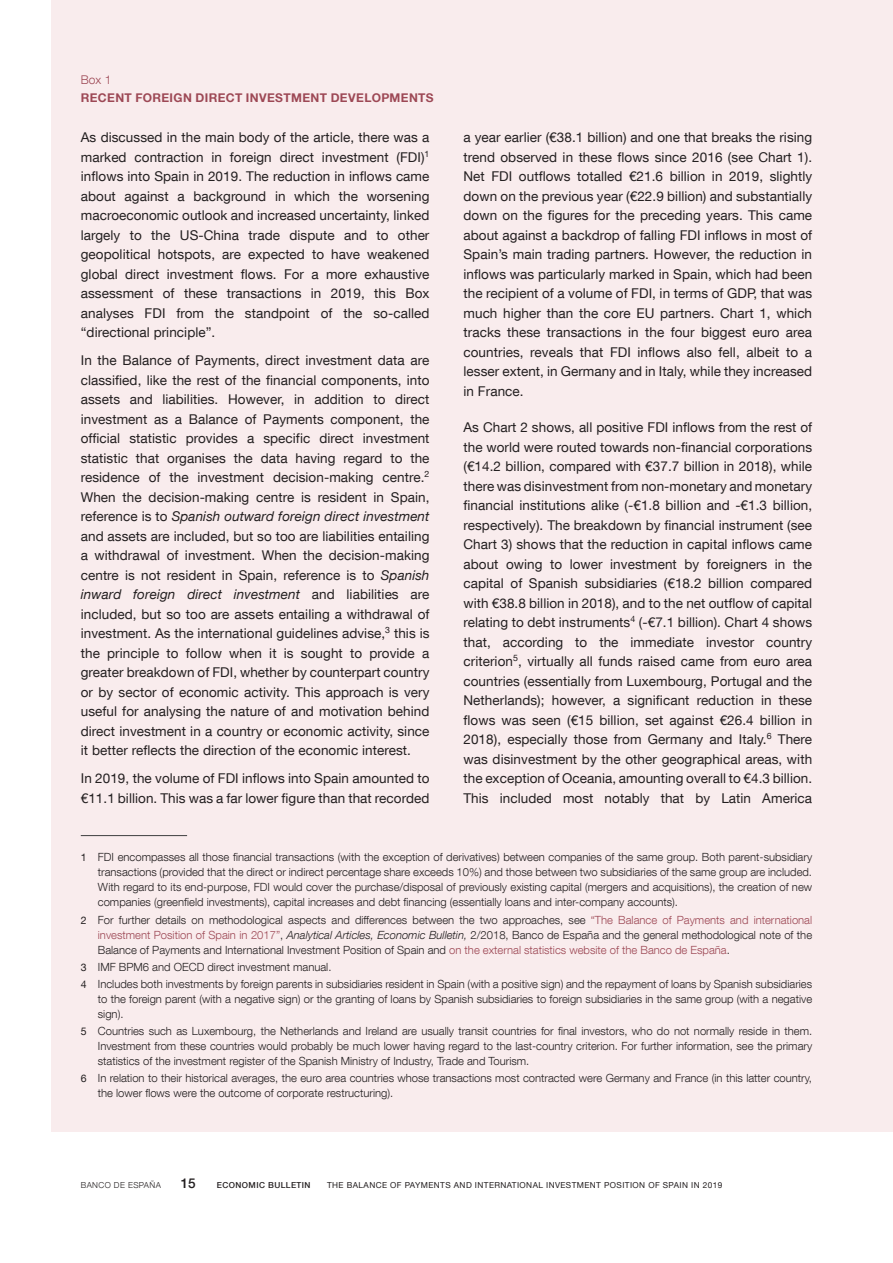
<style>
.page{position:relative;width:893px;height:1263px;background:#fff}
.page>*{position:absolute;margin:0;border:0;box-sizing:border-box;transform-origin:0 0}
.Texto_recuadro{font:13.5px/19.5px "Bd E Neue Helvetica";letter-spacing:.005em;color:#231f20;text-align:justify}
.t1{font:500 13.5px "Bd E Neue Helvetica";color:#231f20}
.Título_recuadro{font:700 12px "Bd E Neue Helvetica";letter-spacing:.03em;color:#9d4855}
.Numero_recuadro{font:300 12px "Bd E Neue Helvetica";color:#9d4855}
.Citas_recuadro{font:300 11.25px/15px "Bd E Neue Helvetica";color:#231f20;text-align:justify}
.t2{font:8.25px "Bd E Neue Helvetica";letter-spacing:.05em;color:#231f20}
.t3{font:500 8.25px "Bd E Neue Helvetica";letter-spacing:.05em;color:#231f20}
.t4{font:300 8.25px "Bd E Neue Helvetica";letter-spacing:.05em;color:#231f20}
.s1{font-style:italic}
.s2{font-weight:400;font-size:10.5px}
.s3{color:#9d4855}
</style>
<div class="page">
<div style="left:51px;top:0;width:842px;height:1131px;background:#f9eced"></div>
<hr style="left:81px;top:835px;width:106px;height:1px;background:#3e3e3f">
<p class="Numero_recuadro" style="left:81px;top:72px;width:32px">Box 1</p>
<p class="Título_recuadro" style="left:81px;top:90px;width:354px">RECENT FOREIGN DIRECT INVESTMENT DEVELOPMENTS</p>
<p class="Texto_recuadro" style="left:81px;top:128px;width:350px">As discussed in the main body of the article, there was a marked contraction in foreign direct investment (FDI)<sup>1 </sup>inflows into Spain in 2019. The reduction in inflows came about against a background in which the worsening macroeconomic outlook and increased uncertainty, linked largely to the US-China trade dispute and to other geopolitical hotspots, are expected to have weakened global direct investment flows. For a more exhaustive assessment of these transactions in 2019, this Box analyses FDI from the standpoint of the so-called “directional principle”.</p>
<p class="Texto_recuadro" style="left:81px;top:351px;width:350px">In the Balance of Payments, direct investment data are classified, like the rest of the financial components, into assets and liabilities. However, in addition to direct investment as a Balance of Payments component, the official statistic provides a specific direct investment statistic that organises the data having regard to the residence of the investment decision-making centre.<sup>2<br></sup>When the decision-making centre is resident in Spain, reference is to <span class="s1">Spanish outward foreign direct investment </span>and assets are included, but so too are liabilities entailing a withdrawal of investment. When the decision-making centre is not resident in Spain, reference is to <span class="s1">Spanish inward foreign direct investment</span> and liabilities are included, but so too are assets entailing a withdrawal of investment. As the international guidelines advise,<sup>3</sup> this is the principle to follow when it is sought to provide a greater breakdown of FDI, whether by counterpart country or by sector of economic activity. This approach is very useful for analysing the nature of and motivation behind direct investment in a country or economic activity, since it better reflects the direction of the economic interest.</p>
<p class="Texto_recuadro" style="left:81px;top:769px;width:350px">In 2019, the volume of FDI inflows into Spain amounted to €11.1 billion. This was a far lower figure than that recorded</p>
<p class="Texto_recuadro" style="left:463px;top:128px;width:350px">a year earlier (€38.1 billion) and one that breaks the rising trend observed in these flows since 2016 (see Chart 1).<br>Net FDI outflows totalled €21.6 billion in 2019, slightly down on the previous year (€22.9 billion) and substantially down on the figures for the preceding years. This came about against a backdrop of falling FDI inflows in most of Spain’s main trading partners. However, the reduction in inflows was particularly marked in Spain, which had been the recipient of a volume of FDI, in terms of GDP, that was much higher than the core EU partners. Chart 1, which tracks these transactions in the four biggest euro area countries, reveals that FDI inflows also fell, albeit to a lesser extent, in Germany and in Italy, while they increased in France.</p>
<p class="Texto_recuadro" style="left:463px;top:418px;width:350px">As Chart 2 shows, all positive FDI inflows from the rest of the world were routed towards non-financial corporations (€14.2 billion, compared with €37.7 billion in 2018), while there was disinvestment from non-monetary and monetary financial institutions alike (-€1.8 billion and -€1.3 billion, respectively). The breakdown by financial instrument (see Chart 3) shows that the reduction in capital inflows came about owing to lower investment by foreigners in the capital of Spanish subsidiaries (€18.2 billion compared with €38.8 billion in 2018), and to the net outflow of capital relating to debt instruments<sup>4</sup> (-€7.1 billion). Chart 4 shows that, according to the immediate investor country criterion<sup>5</sup>, virtually all funds raised came from euro area countries (essentially from Luxembourg, Portugal and the Netherlands); however, a significant reduction in these flows was seen (€15 billion, set against €26.4 billion in 2018), especially those from Germany and Italy.<sup>6</sup> There was disinvestment by the other geographical areas, with the exception of Oceania, amounting overall to €4.3 billion.<br>This included most notably that by Latin America</p>
<p class="Citas_recuadro" style="left:98px;top:850px;width:716px;text-indent:-17px"><span class="s2">1</span> FDI encompasses all those financial transactions (with the exception of derivatives) between companies of the same group. Both parent-subsidiary transactions (provided that the direct or indirect percentage share exceeds 10%) and those between two subsidiaries of the same group are included.<br>With regard to its end-purpose, FDI would cover the purchase/disposal of previously existing capital (mergers and acquisitions), the creation of new companies (greenfield investments), capital increases and debt financing (essentially loans and inter-company accounts).</p>
<p class="Citas_recuadro" style="left:98px;top:912px;width:716px;text-indent:-17px"><span class="s2">2</span> For further details on methodological aspects and differences between the two approaches, see <span class="s3">“The Balance of Payments and international investment Position of Spain in 2017”</span>, <span class="s1">Analytical Articles, Economic Bulletin,</span> 2/2018, Banco de España and the general methodological note of the Balance of Payments and International Investment Position of Spain and <span class="s3">on the external statistics website of the Banco de España</span>.</p>
<p class="Citas_recuadro" style="left:81px;top:959px;width:252px"><span class="s2">3</span> IMF BPM6 and OECD direct investment manual.</p>
<p class="Citas_recuadro" style="left:98px;top:976px;width:716px;text-indent:-17px"><span class="s2">4</span> Includes both investments by foreign parents in subsidiaries resident in Spain (with a positive sign) and the repayment of loans by Spanish subsidiaries to the foreign parent (with a negative sign) or the granting of loans by Spanish subsidiaries to foreign subsidiaries in the same group (with a negative sign).</p>
<p class="Citas_recuadro" style="left:98px;top:1023px;width:716px;text-indent:-17px"><span class="s2">5</span> Countries such as Luxembourg, the Netherlands and Ireland are usually transit countries for final investors, who do not normally reside in them.<br>Investment from these countries would probably be much lower having regard to the last-country criterion. For further information, see the primary statistics of the investment register of the Spanish Ministry of Industry, Trade and Tourism.</p>
<p class="Citas_recuadro" style="left:98px;top:1070px;width:716px;text-indent:-17px"><span class="s2">6</span> In relation to their historical averages, the euro area countries whose transactions most contracted were Germany and France (in this latter country, the lower flows were the outcome of corporate restructuring).</p>
<p class="t4" style="left:81px;top:1180px;width:82px">BANCO DE ESPAÑA</p>
<p class="t1" style="left:181px;top:1175px;width:16px">15</p>
<p class="t3" style="left:217px;top:1180px;width:95px">ECONOMIC BULLETIN</p>
<p class="t2" style="left:327px;top:1180px;width:397px">THE BALANCE OF PAYMENTS AND INTERNATIONAL INVESTMENT POSITION OF SPAIN IN 2019</p>
</div>
